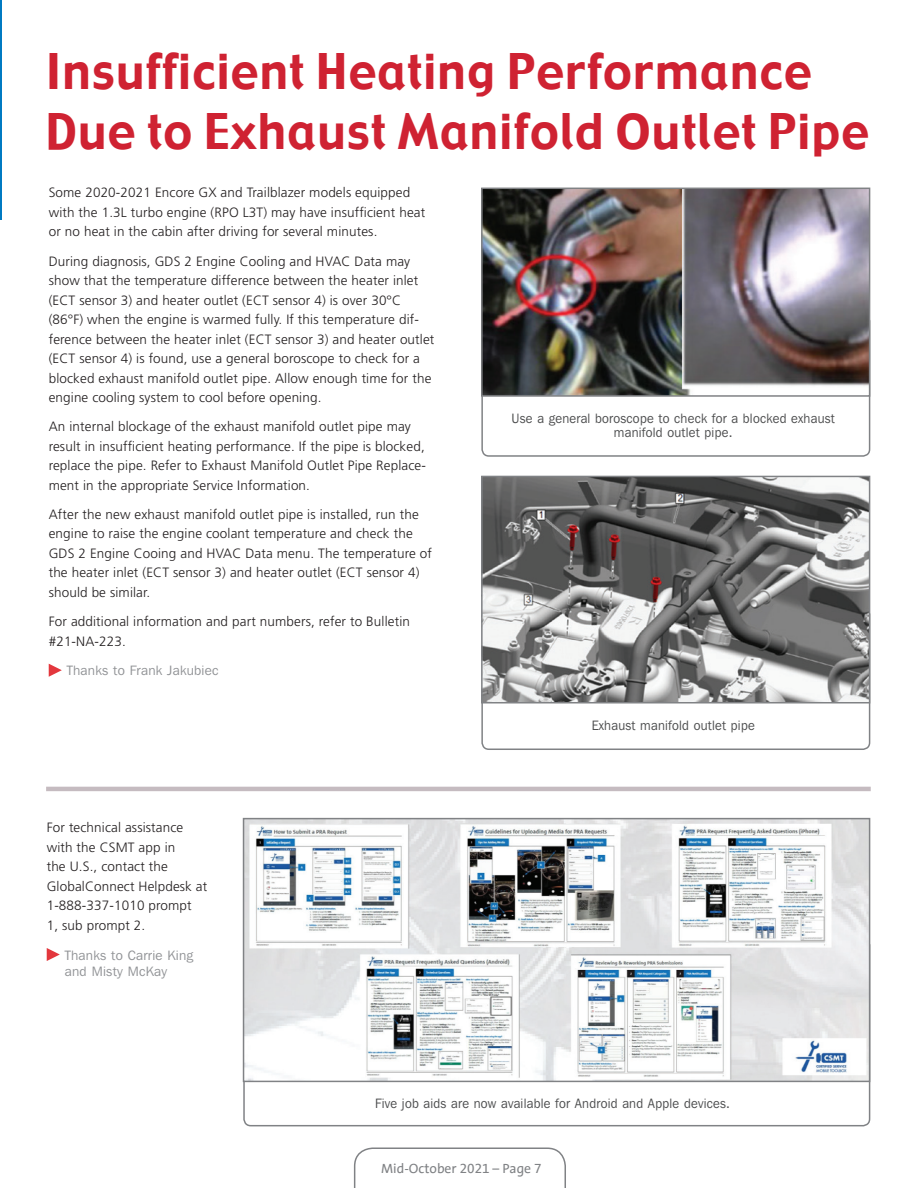
<style>
.page{position:relative;width:918px;height:1188px;background:#fff}
.page>*{position:absolute;margin:0;border:0;box-sizing:border-box;transform-origin:0 0}
._2019_headers{font:48px/60px "Gadget";letter-spacing:.03em;color:#cf2232}
._2019_body_copy{font:300 13.5px/19.5px "Frutiger";letter-spacing:.01em;color:#231f20}
._2019_captions{font:13.5px/13.5px "Franklin Gothic IT Cby BT";letter-spacing:.02em;color:#4b4c4d;text-align:center;scale:.95 1}
._2019_Thanks_line{font:13.5px/16.5px "Franklin Gothic IT Cby BT";letter-spacing:.02em;color:#919396}
.t1{font:13.5px "GM Sans";color:#808285}
</style>
<div class="page">
<svg style="left:354px;top:1148px;width:212px;height:40px"></svg>
<svg style="left:49px;top:664px;width:13px;height:13px"></svg>
<div style="left:481px;top:314px;width:389px;height:143px;border:2px solid #808285;border-radius:7px"></div>
<img style="left:484px;top:191px;width:383px;height:203px">
<div style="left:481px;top:188px;width:389px;height:209px;border:2px solid #808285"></div>
<div style="left:481px;top:607px;width:389px;height:143px;border:2px solid #808285;border-radius:7px"></div>
<img style="left:484px;top:479px;width:383px;height:222px">
<div style="left:481px;top:476px;width:389px;height:228px;border:2px solid #808285"></div>
<hr style="left:0;top:0;width:1px;height:219px;background:#007ac2">
<img style="left:246px;top:821px;width:621px;height:258px">
<div style="left:243px;top:818px;width:627px;height:264px;border:2px solid #808285"></div>
<svg style="left:47px;top:948px;width:13px;height:13px"></svg>
<hr style="left:46px;top:787px;width:825px;height:4px;background:#c5bbc0">
<p class="_2019_headers" style="left:46px;top:43px;width:825px">Insufficient Heating Performance<br>Due to Exhaust Manifold Outlet Pipe</p>
<p class="_2019_body_copy" style="left:49px;top:183px;width:378px">Some 2020-2021 Encore GX and Trailblazer models equipped with the 1.3L turbo engine (RPO L3T) may have insufficient heat or no heat in the cabin after driving for several minutes.</p>
<p class="_2019_body_copy" style="left:49px;top:251px;width:387px">During diagnosis, GDS 2 Engine Cooling and HVAC Data may show that the temperature difference between the heater inlet (ECT sensor 3) and heater outlet (ECT sensor 4) is over 30°C (86°F) when the engine is warmed fully. If this temperature dif&shy;ference between the heater inlet (ECT sensor 3) and heater outlet (ECT sensor 4) is found, use a general boroscope to check for a blocked exhaust manifold outlet pipe. Allow enough time for the engine cooling system to cool before opening.</p>
<p class="_2019_body_copy" style="left:49px;top:417px;width:379px">An internal blockage of the exhaust manifold outlet pipe may result in insufficient heating performance. If the pipe is blocked, replace the pipe. Refer to Exhaust Manifold Outlet Pipe Replace&shy;ment in the appropriate Service Information.</p>
<p class="_2019_body_copy" style="left:49px;top:504px;width:385px">After the new exhaust manifold outlet pipe is installed, run the engine to raise the engine coolant temperature and check the GDS 2 Engine Cooing and HVAC Data menu. The temperature of the heater inlet (ECT sensor 3) and heater outlet (ECT sensor 4) should be similar.</p>
<p class="_2019_body_copy" style="left:49px;top:612px;width:363px">For additional information and part numbers, refer to Bulletin #21-NA-223.</p>
<p class="_2019_Thanks_line" style="left:67px;top:662px;width:153px">Thanks to Frank Jakubiec</p>
<p class="_2019_captions" style="left:512px;top:411px;width:342px">Use a general boroscope to check for a blocked exhaust manifold outlet pipe.</p>
<p class="_2019_body_copy" style="left:47px;top:818px;width:162px">For technical assistance with the CSMT app in<br>the U.S., contact the<br>GlobalConnect Helpdesk at<br>1-888-337-1010 prompt<br>1, sub prompt 2.</p>
<p class="_2019_Thanks_line" style="left:65px;top:946px;width:130px">Thanks to Carrie King and Misty McKay</p>
<p class="_2019_captions" style="left:592px;top:718px;width:173px">Exhaust manifold outlet pipe</p>
<p class="_2019_captions" style="left:375px;top:1096px;width:375px">Five job aids are now available for Android and Apple devices.</p>
<p class="t1" style="left:381px;top:1161px;width:162px">Mid-October 2021 – Page 7</p>
</div>
